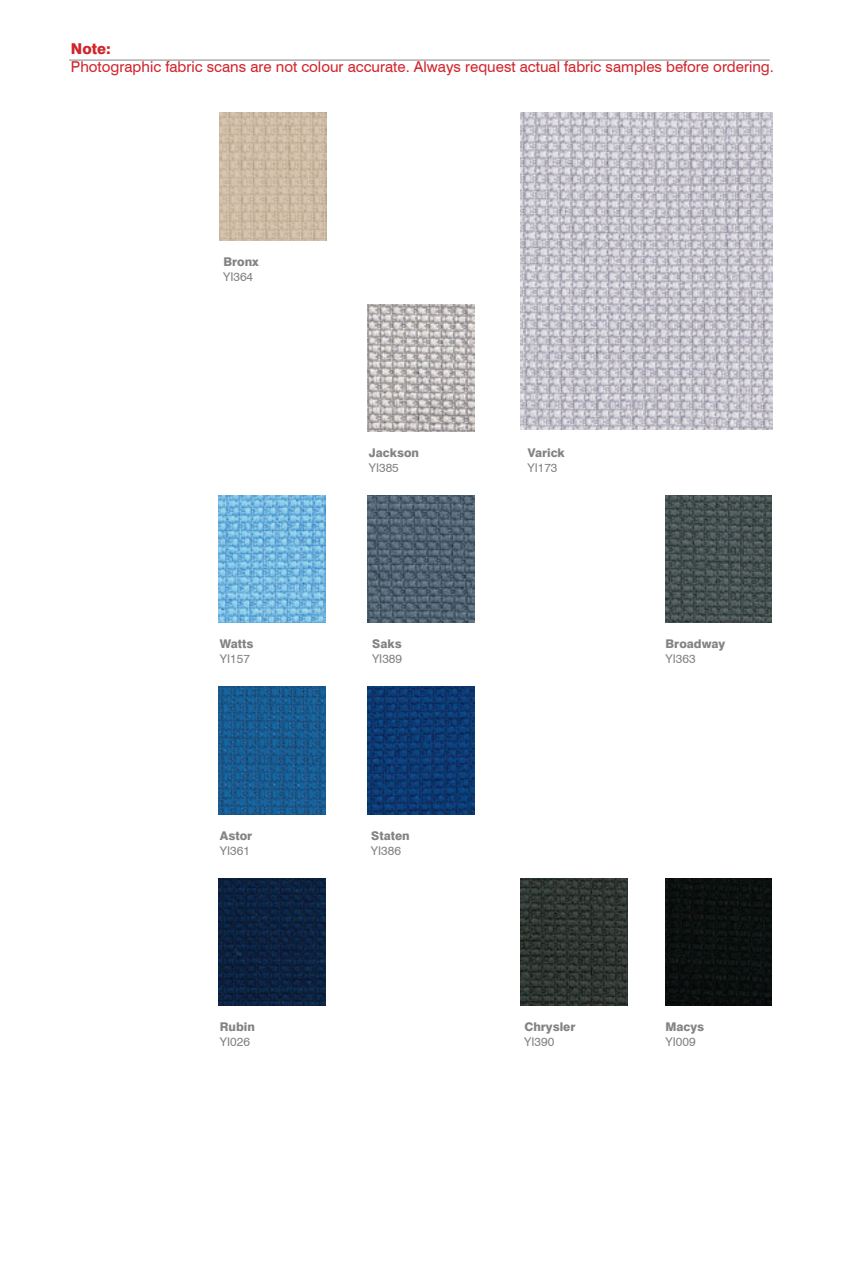
<style>
.page{position:relative;width:851px;height:1263px;background:#fff}
.page>*{position:absolute;margin:0;border:0;box-sizing:border-box;transform-origin:0 0}
.t1{font:15px "Swiss 721 BT";color:#d1232a}
.t2{font:800 15px "Swiss 721 BT";color:#d1232a}
.t3{font:800 12px "Swiss 721 BT";color:#838386}
.t4{font:12px "Swiss 721 BT";color:#838386}
</style>
<div class="page">
<hr style="left:69px;top:60px;width:700px;height:1px;background:#838386">
<img style="left:220px;top:113px;width:106px;height:127px">
<img style="left:521px;top:113px;width:251px;height:317px">
<img style="left:219px;top:495px;width:106px;height:128px">
<img style="left:367px;top:495px;width:107px;height:128px">
<img style="left:665px;top:495px;width:106px;height:128px">
<img style="left:219px;top:687px;width:106px;height:127px">
<img style="left:367px;top:687px;width:107px;height:127px">
<img style="left:219px;top:878px;width:106px;height:128px">
<img style="left:367px;top:304px;width:107px;height:128px">
<img style="left:521px;top:878px;width:106px;height:128px">
<img style="left:665px;top:878px;width:106px;height:128px">
<p class="t2" style="left:71px;top:40px;width:41px">Note:</p>
<p class="t1" style="left:71px;top:58px;width:704px">Photographic fabric scans are not colour accurate. Always request actual fabric samples before ordering.</p>
<p class="t3" style="left:223px;top:255px;width:37px">Bronx</p>
<p class="t4" style="left:223px;top:270px;width:32px">YI364</p>
<p class="t3" style="left:369px;top:445px;width:52px">Jackson</p>
<p class="t4" style="left:369px;top:460px;width:32px">YI385</p>
<p class="t3" style="left:528px;top:445px;width:38px">Varick</p>
<p class="t4" style="left:527px;top:460px;width:32px">YI173</p>
<p class="t3" style="left:220px;top:637px;width:35px">Watts</p>
<p class="t4" style="left:220px;top:652px;width:32px">YI157</p>
<p class="t3" style="left:372px;top:637px;width:31px">Saks</p>
<p class="t4" style="left:372px;top:652px;width:32px">YI389</p>
<p class="t3" style="left:665px;top:637px;width:61px">Broadway</p>
<p class="t4" style="left:665px;top:652px;width:32px">YI363</p>
<p class="t3" style="left:220px;top:828px;width:34px">Astor</p>
<p class="t4" style="left:220px;top:843px;width:32px">YI361</p>
<p class="t3" style="left:371px;top:828px;width:40px">Staten</p>
<p class="t4" style="left:371px;top:843px;width:32px">YI386</p>
<p class="t3" style="left:220px;top:1019px;width:37px">Rubin</p>
<p class="t4" style="left:220px;top:1034px;width:32px">YI026</p>
<p class="t3" style="left:524px;top:1019px;width:53px">Chrysler</p>
<p class="t4" style="left:524px;top:1034px;width:32px">YI390</p>
<p class="t3" style="left:665px;top:1019px;width:40px">Macys</p>
<p class="t4" style="left:665px;top:1034px;width:32px">YI009</p>
</div>
